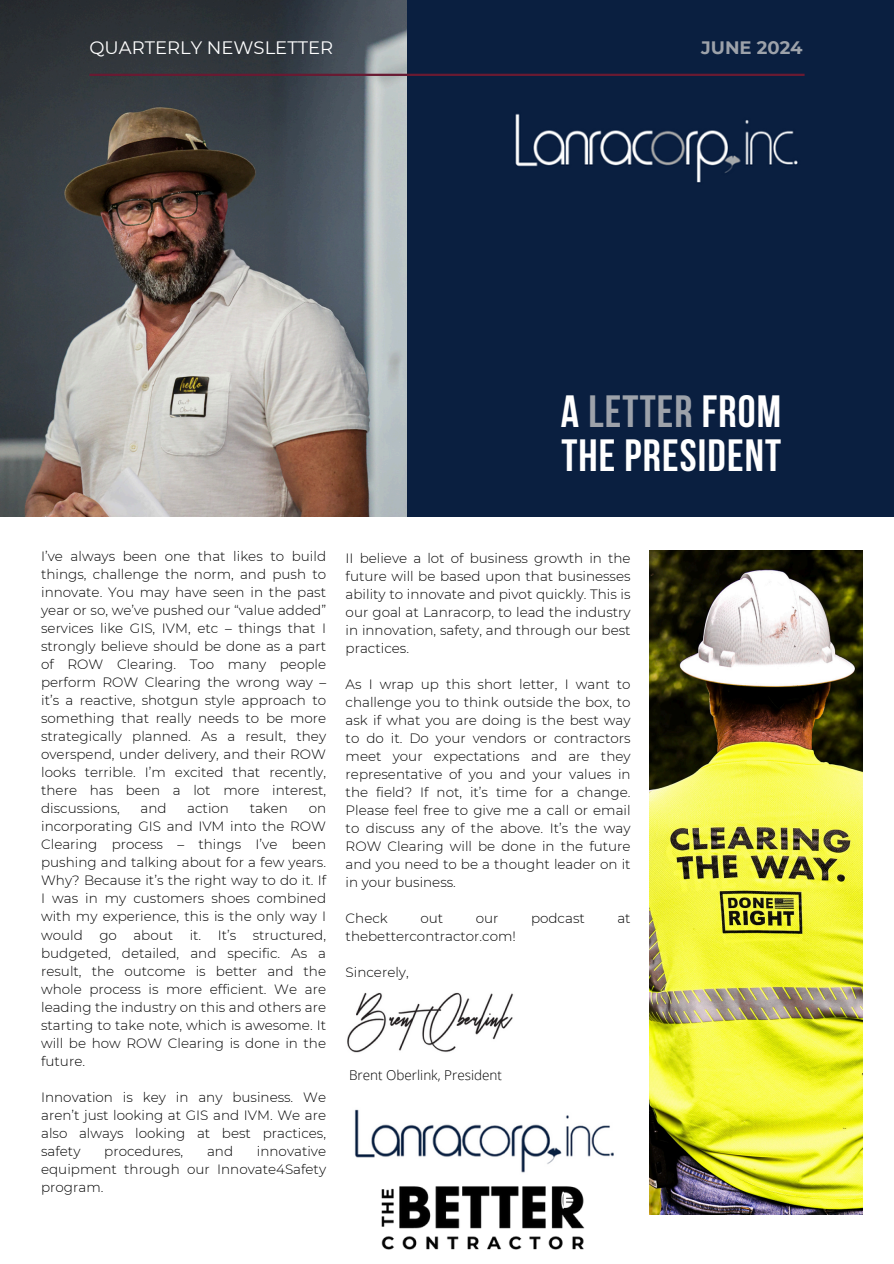
<style>
.page{position:relative;width:894px;height:1264px;background:#fff}
.page>*{position:absolute;margin:0;border:0;box-sizing:border-box;transform-origin:0 0}
.t1{font:700 45px/43.8px "Bebas Neue";letter-spacing:.025em;color:#fff}
.t2{font:18px "Montserrat";color:#fff}
.t3{font:700 18px "Montserrat";color:#9da2aa}
.t4{font:300 13.5px/18px "Montserrat";color:#000;text-align:justify}
.t5{font:300 13.5px "Open Sans";color:#000}
.s1{color:#9da2aa}
</style>
<div class="page">
<img style="left:0;top:0;width:407px;height:516px">
<div style="left:407px;top:0;width:486px;height:516px;background:#0a1f40"></div>
<img style="left:649px;top:550px;width:213px;height:664px">
<hr style="left:89px;top:74px;width:715px;height:2px;background:#691a32">
<img style="left:347px;top:992px;width:167px;height:61px">
<img style="left:515px;top:113px;width:283px;height:70px">
<img style="left:354px;top:1109px;width:260px;height:64px">
<img style="left:381px;top:1186px;width:204px;height:63px">
<p class="t2" style="left:89px;top:37px;width:245px">QUARTERLY NEWSLETTER</p>
<p class="t3" style="left:701px;top:37px;width:103px">JUNE 2024</p>
<p class="t1" style="left:561px;top:393px;width:221px">A <span class="s1">LETTER</span> FROM<br>THE PRESIDENT</p>
<p class="t4" style="left:41px;top:547px;width:286px">I’ve always been one that likes to build things, challenge the norm, and push to innovate. You may have seen in the past year or so, we’ve pushed our “value added” services like GIS, IVM, etc – things that I strongly believe should be done as a part of ROW Clearing. Too many people perform ROW Clearing the wrong way – it’s a reactive, shotgun style approach to something that really needs to be more strategically planned. As a result, they overspend, under delivery, and their ROW looks terrible. I’m excited that recently, there has been a lot more interest, discussions,</p>
<p class="t4" style="left:140px;top:799px;width:28px">and</p>
<p class="t4" style="left:187px;top:799px;width:43px">action</p>
<p class="t4" style="left:249px;top:799px;width:40px">taken</p>
<p class="t4" style="left:41px;top:799px;width:286px;text-indent:267px">on incorporating GIS and IVM into the ROW Clearing process – things I’ve been pushing and talking about for a few years.<br>Why? Because it’s the right way to do it. If I was in my customers shoes combined with my experience, this is the only way I would go about it. It’s structured, budgeted, detailed, and specific. As a result, the outcome is better and the whole process is more efficient. We are leading the industry on this and others are starting to take note, which is awesome. It will be how ROW Clearing is done in the future.</p>
<h1 class="t4" style="left:41px;top:1087px;width:286px">Innovation is key in any business. We aren’t just looking at GIS and IVM. We are also always looking at best practices, safety</h1>
<h1 class="t4" style="left:104px;top:1141px;width:81px">procedures,</h1>
<h1 class="t4" style="left:207px;top:1141px;width:28px">and</h1>
<h1 class="t4" style="left:41px;top:1141px;width:286px;text-indent:216px">innovative equipment through our Innovate4Safety program.</h1>
<p class="t4" style="left:345px;top:549px;width:286px">II believe a lot of business growth in the future will be based upon that businesses ability to innovate and pivot quickly. This is our goal at Lanracorp, to lead the industry in innovation, safety, and through our best practices.</p>
<p class="t4" style="left:345px;top:675px;width:286px">As I wrap up this short letter, I want to challenge you to think outside the box, to ask if what you are doing is the best way to do it. Do your vendors or contractors meet your expectations and are they representative of you and your values in the field? If not, it’s time for a change.<br>Please feel free to give me a call or email to discuss any of the above. It’s the way ROW Clearing will be done in the future and you need to be a thought leader on it in your business.</p>
<p class="t4" style="left:345px;top:909px;width:44px">Check</p>
<p class="t4" style="left:420px;top:909px;width:24px">out</p>
<p class="t4" style="left:475px;top:909px;width:24px">our</p>
<p class="t4" style="left:531px;top:909px;width:55px">podcast</p>
<p class="t4" style="left:617px;top:909px;width:15px">at</p>
<p class="t4" style="left:345px;top:927px;width:172px">thebettercontractor.com!</p>
<p class="t4" style="left:345px;top:963px;width:65px">Sincerely,</p>
<p class="t5" style="left:349px;top:1065px;width:154px">Brent Oberlink, President</p>
</div>
